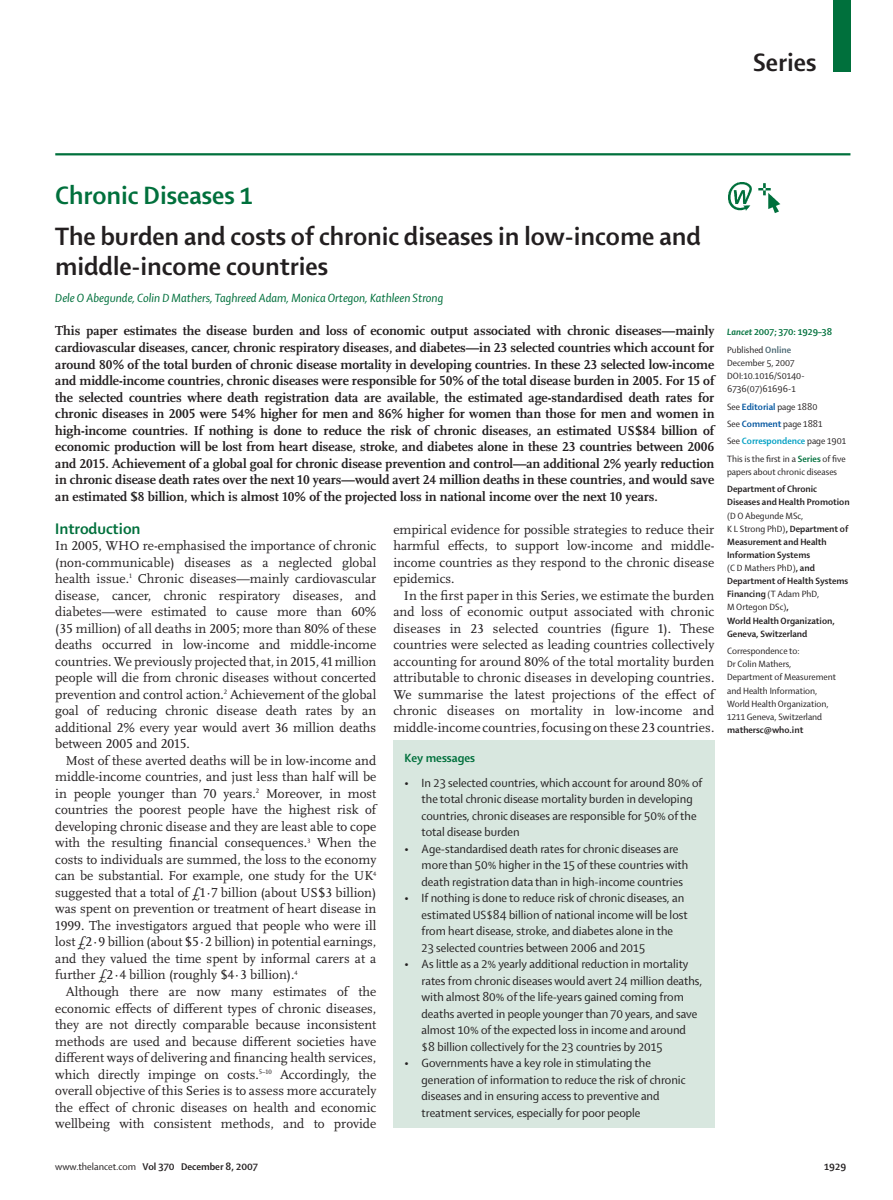
<style>
.page{position:relative;width:893px;height:1200px;background:#fff}
.page>*{position:absolute;margin:0;border:0;box-sizing:border-box;transform-origin:0 0}
.t1{font:700 27px/30px "Shaker 2 Lancet";color:#231f20}
.t2{font:700 27px "Shaker 2 Lancet";color:#00703c}
.t3{font:700 16.5px "Shaker 2 Lancet";color:#00703c}
.t4{font:13.5px/16.5px "Scala Lancet Pro";color:#231f20;text-align:justify}
.t5{font:700 13.5px/16.5px "Scala Lancet Pro";letter-spacing:-.005em;color:#231f20;text-align:justify}
.t6{font:12.75px/16.5px "Shaker 2 Lancet";color:#231f20}
.t7{font:italic 12.75px "Shaker 2 Lancet";color:#00703c}
.t8{font:700 12.75px "Shaker 2 Lancet";color:#00703c}
.t9{font:700 10.5px "Shaker 2 Lancet";color:#231f20}
.t10{font:9.75px/13.2px "Shaker 2 Lancet";color:#231f20}
.t11{font:700 9.75px/13.2px "Shaker 2 Lancet";color:#231f20}
.t12{font:700 9.75px/17.4px "Shaker 2 Lancet";color:#00703c}
.s1{font-style:italic}
.s2{font-weight:400;color:#231f20}
.s3{color:#4e6a75}
.s4{font-weight:700;color:#00549e}
.s5{font-weight:700;color:#009fc2}
.s6{font-weight:700;color:#00703c}
.s7{font-weight:400}
</style>
<div class="page">
<div style="left:833px;top:0;width:17px;height:71px;background:#00703c"></div>
<hr style="left:55px;top:153px;width:795px;height:2px;background:#00703c">
<div style="left:393px;top:740px;width:321px;height:387px;background:#d8e7df"></div>
<img style="left:758px;top:183px;width:23px;height:30px">
<img style="left:728px;top:183px;width:24px;height:27px">
<h1 class="t1" style="left:753px;top:50px;width:65px">Series</h1>
<h1 class="t2" style="left:55px;top:185px;width:199px">Chronic Diseases 1</h1>
<h1 class="t1" style="left:55px;top:223px;width:647px">The burden and costs of chronic diseases in low-income and middle-income countries</h1>
<p class="t7" style="left:55px;top:293px;width:390px">Dele O Abegunde, Colin D Mathers, Taghreed Adam, Monica Ortegon, Kathleen Strong</p>
<p class="t5" style="left:55px;top:323px;width:661px">This paper estimates the disease burden and loss of economic output associated with chronic diseases—mainly cardiovascular diseases, cancer, chronic respiratory diseases, and diabetes—in 23 selected countries which account for around 80% of the total burden of chronic disease mortality in developing countries. In these 23 selected low-income and middle-income countries, chronic diseases were responsible for 50% of the total disease burden in 2005. For 15 of the selected countries where death registration data are available, the estimated age-standardised death rates for chronic diseases in 2005 were 54% higher for men and 86% higher for women than those for men and women in high-income countries. If nothing is done to reduce the risk of chronic diseases, an estimated US$84 billion of economic production will be lost from heart disease, stroke, and diabetes alone in these 23 countries between 2006 and 2015. Achievement of a global goal for chronic disease prevention and control—an additional 2% yearly reduction in chronic disease death rates over the next 10 years—would avert 24 million deaths in these countries, and would save an estimated $8 billion, which is almost 10% of the projected loss in national income over the next 10 years.</p>
<p class="t12" style="left:727px;top:324px;width:107px"><span class="s1">Lancet</span> 2007; 370: 1929–38<br><span class="s2">Published</span> <span class="s3">Online</span></p>
<p class="t10" style="left:727px;top:357px;width:79px">December 5, 2007<br>DOI:10.1016/S0140-<br>6736(07)61696-1</p>
<p class="t10" style="left:727px;top:398px;width:121px;line-height:17.4px">See <span class="s4">Editorial</span> page 1880<br>See <span class="s4">Comment</span> page 1881<br>See <span class="s5">Correspondence</span> page 1901<br>This is the first in a <span class="s6">Series</span> of five</p>
<p class="t10" style="left:727px;top:466px;width:111px">papers about chronic diseases</p>
<p class="t11" style="left:727px;top:483px;width:124px">Department of Chronic<br>Diseases and Health Promotion</p>
<p class="t11" style="left:727px;top:509px;width:123px"><span class="s7">(D O Abegunde MSc,<br>K L Strong PhD)</span>, Department of<br>Measurement and Health<br>Information Systems<br><span class="s7">(C D Mathers PhD)</span>, and<br>Department of Health Systems<br>Financing <span class="s7">(T Adam PhD,<br>M Ortegon DSc)</span>,<br>World Health Organization,<br>Geneva, Switzerland</p>
<p class="t10" style="left:727px;top:645px;width:110px">Correspondence to:<br>Dr Colin Mathers,<br>Department of Measurement and Health Information,<br>World Health Organization,<br>1211 Geneva, Switzerland</p>
<p class="t11" style="left:727px;top:723px;width:78px">mathersc@who.int</p>
<p class="t3" style="left:55px;top:521px;width:87px">Introduction</p>
<p class="t4" style="left:55px;top:538px;width:323px">In 2005, WHO re-emphasised the importance of chronic (non-communicable) diseases as a neglected global health issue.<sup>1</sup> Chronic diseases—mainly cardiovascular disease, cancer, chronic respiratory diseases, and diabetes—were estimated to cause more than 60% (35 million) of all deaths in 2005; more than 80% of these deaths occurred in low-income and middle-income countries. We previously projected that, in 2015, 41 million people will die from chronic diseases without concerted prevention and control action.<sup>2</sup> Achievement of the global goal of reducing chronic disease death rates by an additional 2% every year would avert 36 million deaths between 2005 and 2015.</p>
<p class="t4" style="left:55px;top:753px;width:323px;text-indent:11px">Most of these averted deaths will be in low-income and middle-income countries, and just less than half will be in people younger than 70 years.<sup>2</sup> Moreover, in most countries the poorest people have the highest risk of developing chronic disease and they are least able to cope with the resulting financial consequences.<sup>3</sup> When the costs to individuals are summed, the loss to the economy can be substantial. For example, one study for the UK<sup>4 </sup>suggested that a total of £1·7 billion (about US$3 billion) was spent on prevention or treatment of heart disease in 1999. The investigators argued that people who were ill lost £2·9 billion (about $5·2 billion) in potential earnings, and they valued the time spent by informal carers at a further £2·4 billion (roughly $4·3 billion).<sup>4</sup></p>
<p class="t4" style="left:55px;top:984px;width:323px;text-indent:11px">Although there are now many estimates of the economic effects of different types of chronic diseases, they are not directly comparable because inconsistent methods are used and because different societies have different ways of delivering and financing health services, which directly impinge on costs.<sup>5–10</sup> Accordingly, the overall objective of this Series is to assess more accurately the effect of chronic diseases on health and economic wellbeing with consistent methods, and to provide</p>
<p class="t4" style="left:393px;top:522px;width:323px">empirical evidence for possible strategies to reduce their harmful effects, to support low-income and middle&shy;income countries as they respond to the chronic disease epidemics.</p>
<p class="t4" style="left:393px;top:588px;width:323px;text-indent:11px">In the first paper in this Series, we estimate the burden and loss of economic output associated with chronic diseases in 23 selected countries (figure 1). These countries were selected as leading countries collectively accounting for around 80% of the total mortality burden attributable to chronic diseases in developing countries.<br>We summarise the latest projections of the effect of chronic diseases on mortality in low-income and middle-income countries, focusing on these 23 countries.</p>
<p class="t8" style="left:405px;top:752px;width:72px">Key messages</p>
<p class="t6" style="left:422px;top:775px;width:282px;text-indent:-17px">• In 23 selected countries, which account for around 80% of the total chronic disease mortality burden in developing countries, chronic diseases are responsible for 50% of the total disease burden</p>
<p class="t6" style="left:422px;top:841px;width:268px;text-indent:-17px">• Age-standardised death rates for chronic diseases are more than 50% higher in the 15 of these countries with death registration data than in high-income countries</p>
<p class="t6" style="left:422px;top:890px;width:268px;text-indent:-17px">• If nothing is done to reduce risk of chronic diseases, an estimated US$84 billion of national income will be lost from heart disease, stroke, and diabetes alone in the 23 selected countries between 2006 and 2015</p>
<p class="t6" style="left:422px;top:956px;width:282px;text-indent:-17px">• As little as a 2% yearly additional reduction in mortality rates from chronic diseases would avert 24 million deaths, with almost 80% of the life-years gained coming from deaths averted in people younger than 70 years, and save almost 10% of the expected loss in income and around $8 billion collectively for the 23 countries by 2015</p>
<p class="t6" style="left:422px;top:1055px;width:266px;text-indent:-17px">• Governments have a key role in stimulating the generation of information to reduce the risk of chronic diseases and in ensuring access to preventive and treatment services, especially for poor people</p>
<p class="t9" style="left:55px;top:1162px;width:204px"><span class="s7">www.thelancet.com</span> Vol 370 December 8, 2007</p>
<p class="t9" style="left:824px;top:1162px;width:24px">1929</p>
</div>
